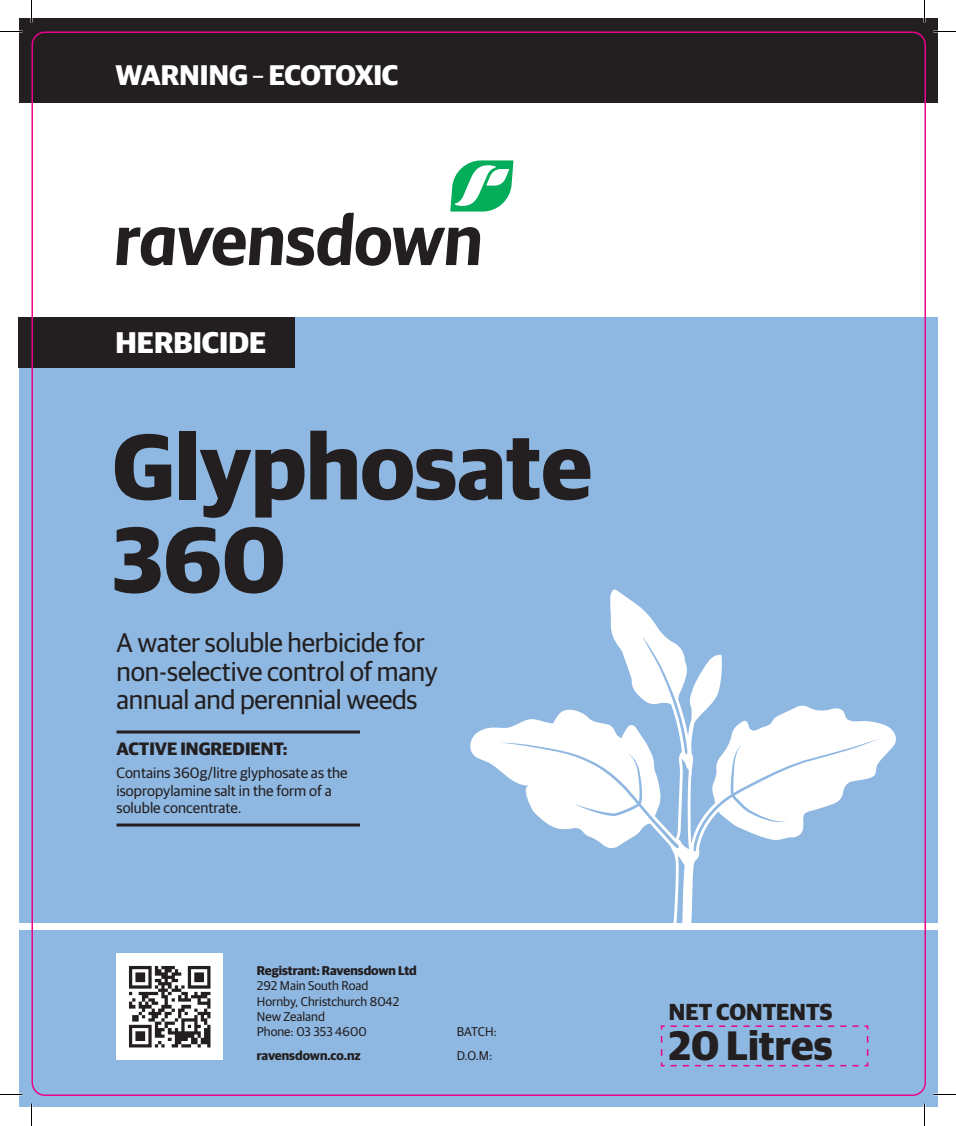
<style>
.page{position:relative;width:956px;height:1126px;background:#fff}
.page>*{position:absolute;margin:0;border:0;box-sizing:border-box;transform-origin:0 0}
.t1{font:700 93px/93px "Guardian Sans";color:#231f20}
.t2{font:700 41.25px "Guardian Sans";color:#231f20}
.t3{font:700 30px "Guardian Sans";color:#fff}
.t4{font:700 28.5px "Guardian Sans";letter-spacing:-.015em;color:#fff}
.t5{font:27px/28.5px "Guardian Sans";letter-spacing:-.01em;color:#231f20}
.t6{font:700 23.25px "Guardian Sans";color:#231f20}
.t7{font:700 18px "Guardian Sans";color:#231f20}
.t8{font:15px/17.2px "Guardian Sans";color:#231f20}
.t9{font:12.75px "Guardian Sans";color:#231f20}
.t10{font:700 12.75px "Guardian Sans";color:#231f20}
.s1{font-weight:400}
</style>
<div class="page">
<div style="left:19px;top:317px;width:918px;height:790px;background:#8eb7e1"></div>
<div style="left:19px;top:924px;width:918px;height:6px;background:#fff"></div>
<div style="left:19px;top:19px;width:918px;height:84px;background:#231f20"></div>
<svg style="left:116px;top:160px;width:397px;height:106px"></svg>
<img style="left:117px;top:954px;width:106px;height:106px">
<div style="left:19px;top:317px;width:276px;height:51px;background:#231f20"></div>
<svg style="left:469px;top:589px;width:428px;height:335px"></svg>
<hr style="left:117px;top:730px;width:243px;height:3px;background:#231f20">
<hr style="left:117px;top:824px;width:243px;height:3px;background:#231f20">
<svg style="left:660px;top:1025px;width:209px;height:42px"></svg>
<hr style="left:923px;top:0;width:2px;height:22px;background:#fff">
<hr style="left:923px;top:1103px;width:2px;height:23px;background:#fff">
<svg style="left:0;top:31px;width:22px;height:1px"></svg>
<svg style="left:933px;top:31px;width:23px;height:1px"></svg>
<svg style="left:0;top:1094px;width:22px;height:1px"></svg>
<svg style="left:933px;top:1094px;width:23px;height:1px"></svg>
<svg style="left:31px;top:0;width:1px;height:22px"></svg>
<svg style="left:31px;top:1103px;width:1px;height:23px"></svg>
<svg style="left:924px;top:0;width:1px;height:22px"></svg>
<svg style="left:924px;top:1103px;width:1px;height:23px"></svg>
<p class="t4" style="left:115px;top:54px;width:284px">WARNING <span class="s1">–</span> ECOTOXIC</p>
<p class="t3" style="left:115px;top:320px;width:152px">HERBICIDE</p>
<p class="t1" style="left:113px;top:412px;width:481px">Glyphosate<br>360</p>
<p class="t5" style="left:117px;top:627px;width:323px">A water soluble herbicide for non-selective control of many annual and perennial weeds</p>
<p class="t7" style="left:117px;top:735px;width:172px">ACTIVE INGREDIENT:</p>
<p class="t8" style="left:117px;top:763px;width:233px">Contains 360g/litre glyphosate as the isopropylamine salt in the form of a soluble concentrate.</p>
<p class="t10" style="left:257px;top:961px;width:161px">Registrant: Ravensdown Ltd</p>
<p class="t9" style="left:257px;top:977px;width:113px">292 Main South Road</p>
<p class="t9" style="left:257px;top:992px;width:144px">Hornby, Christchurch 8042</p>
<p class="t9" style="left:257px;top:1007px;width:70px">New Zealand</p>
<p class="t9" style="left:257px;top:1023px;width:111px">Phone: 03 353 4600</p>
<p class="t10" style="left:257px;top:1046px;width:105px">ravensdown.co.nz</p>
<p class="t9" style="left:457px;top:1022px;width:42px">BATCH:</p>
<p class="t9" style="left:457px;top:1047px;width:37px">D.O.M:</p>
<p class="t6" style="left:669px;top:994px;width:165px">NET CONTENTS</p>
<p class="t2" style="left:669px;top:1015px;width:165px">20 Litres</p>
</div>
